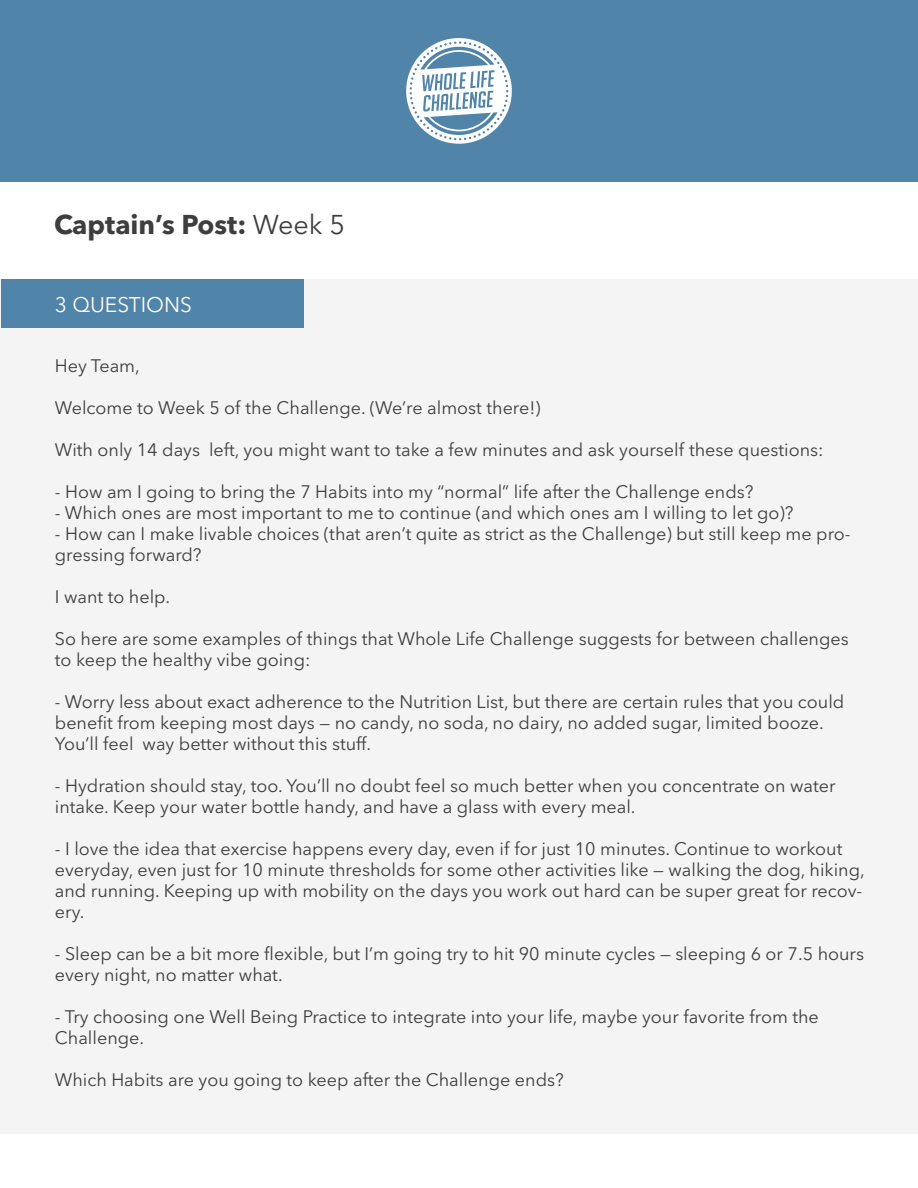
<style>
.page{position:relative;width:918px;height:1188px;background:#fff}
.page>*{position:absolute;margin:0;border:0;box-sizing:border-box;transform-origin:0 0}
.t1{font:700 27px "Avenir Next LT Pro";color:#3e3e3e}
.t2{font:21px "Avenir Next LT Pro";color:#fff}
.t3{font:18px/21px "Avenir Next LT Pro";color:#3e3e3e}
.s1{font-weight:400}
</style>
<div class="page">
<div style="left:0;top:0;width:918px;height:182px;background:#5084a9"></div>
<svg style="left:406px;top:38px;width:106px;height:106px"></svg>
<div style="left:1px;top:279px;width:917px;height:855px;background:#f4f4f4"></div>
<div style="left:1px;top:279px;width:302px;height:49px;background:#5084a9"></div>
<p class="t1" style="left:54px;top:208px;width:293px">Captain’s Post: <span class="s1">Week 5</span></p>
<p class="t2" style="left:55px;top:293px;width:139px">3 QUESTIONS</p>
<p class="t3" style="left:55px;top:355px;width:86px">Hey Team,</p>
<p class="t3" style="left:55px;top:397px;width:487px">Welcome to Week 5 of the Challenge. (We’re almost there!)</p>
<p class="t3" style="left:55px;top:439px;width:770px">With only 14 days left, you might want to take a few minutes and ask yourself these questions:</p>
<p class="t3" style="left:55px;top:481px;width:700px">- How am I going to bring the 7 Habits into my “normal” life after the Challenge ends?</p>
<p class="t3" style="left:55px;top:502px;width:740px">- Which ones are most important to me to continue (and which ones am I willing to let go)?</p>
<p class="t3" style="left:55px;top:523px;width:797px">- How can I make livable choices (that aren’t quite as strict as the Challenge) but still keep me pro&shy;gressing forward?</p>
<p class="t3" style="left:55px;top:586px;width:117px">I want to help.</p>
<p class="t3" style="left:55px;top:628px;width:795px">So here are some examples of things that Whole Life Challenge suggests for between challenges to keep the healthy vibe going:</p>
<p class="t3" style="left:55px;top:691px;width:791px">- Worry less about exact adherence to the Nutrition List, but there are certain rules that you could benefit from keeping most days — no candy, no soda, no dairy, no added sugar, limited booze.<br>You’ll feel way better without this stuff.</p>
<p class="t3" style="left:55px;top:775px;width:782px">- Hydration should stay, too. You’ll no doubt feel so much better when you concentrate on water intake. Keep your water bottle handy, and have a glass with every meal.</p>
<p class="t3" style="left:55px;top:838px;width:811px">- I love the idea that exercise happens every day, even if for just 10 minutes. Continue to workout everyday, even just for 10 minute thresholds for some other activities like — walking the dog, hiking, and running. Keeping up with mobility on the days you work out hard can be super great for recov&shy;ery.</p>
<p class="t3" style="left:55px;top:943px;width:811px">- Sleep can be a bit more flexible, but I’m going try to hit 90 minute cycles — sleeping 6 or 7.5 hours every night, no matter what.</p>
<p class="t3" style="left:55px;top:1006px;width:766px">- Try choosing one Well Being Practice to integrate into your life, maybe your favorite from the<br>Challenge.</p>
<p class="t3" style="left:55px;top:1069px;width:510px">Which Habits are you going to keep after the Challenge ends?</p>
</div>
